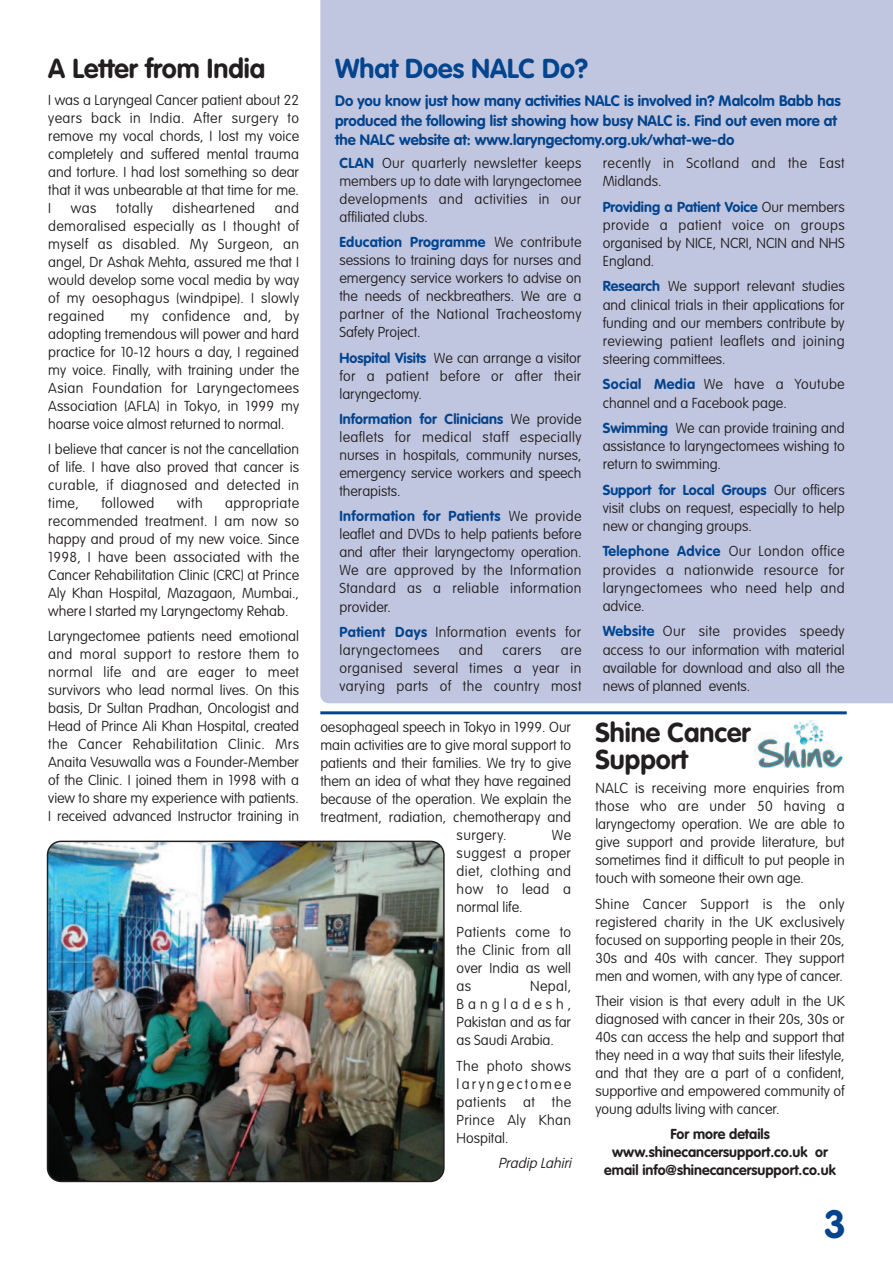
<style>
.page{position:relative;width:893px;height:1263px;background:#fff}
.page>*{position:absolute;margin:0;border:0;box-sizing:border-box;transform-origin:0 0}
.t1{font:700 39px "VAG Rounded";color:#02448d}
.t2{font:700 27px/27px "VAG Rounded";color:#231f20}
.t3{font:700 27px "VAG Rounded";color:#02448d}
.t4{font:700 15px/19.5px "VAG Rounded";color:#02448d}
.t5{font:100 14.25px/18px "VAG Rounded";color:#231f20;text-align:justify}
.t6{font:100 14.25px/18px "VAG Rounded";letter-spacing:.025em;color:#231f20}
.t7{font:700 14.25px/18px "VAG Rounded";color:#231f20;text-align:center}
.t8{font:italic 100 14.25px "VAG Rounded";color:#231f20}
.s1{font-weight:700;color:#02448d}
</style>
<div class="page">
<div style="left:320px;top:0;width:573px;height:703px;background:#c1c6e0"></div>
<img style="left:47px;top:841px;width:398px;height:341px">
<hr style="left:320px;top:711px;width:527px;height:3px;background:#02448d">
<img style="left:755px;top:720px;width:90px;height:48px">
<h2 class="t2" style="left:48px;top:57px;width:219px">A Letter from India</h2>
<p class="t5" style="left:48px;top:92px;width:252px">I was a Laryngeal Cancer patient about 22 years back in India. After surgery to remove my vocal chords, I lost my voice completely and suffered mental trauma and torture. I had lost something so dear that it was unbearable at that time for me.<br>I</p>
<p class="t5" style="left:48px;top:200px;width:252px;text-indent:227px">and demoralised especially as I thought of myself as disabled. My Surgeon, an angel, Dr Ashak Mehta, assured me that I would develop some vocal media by way of my oesophagus (windpipe). I slowly regained</p>
<p class="t5" style="left:71px;top:200px;width:27px">was</p>
<p class="t6" style="left:116px;top:200px;width:38px">totally</p>
<p class="t6" style="left:173px;top:200px;width:84px">disheartened</p>
<p class="t5" style="left:48px;top:308px;width:252px;text-indent:82px">my confidence and, by adopting tremendous will power and hard practice for 10-12 hours a day, I regained my voice. Finally, with training under the Asian Foundation for Laryngectomees Association (AFLA) in Tokyo, in 1999 my hoarse voice almost returned to normal.</p>
<p class="t5" style="left:48px;top:441px;width:252px">I believe that cancer is not the cancellation of life. I have also proved that cancer is curable, if diagnosed and detected in time,</p>
<p class="t6" style="left:101px;top:495px;width:55px">followed</p>
<p class="t5" style="left:177px;top:495px;width:27px">with</p>
<p class="t5" style="left:48px;top:495px;width:252px;text-indent:177px">appropriate recommended treatment. I am now so happy and proud of my new voice. Since 1998, I have been associated with the Cancer Rehabilitation Clinic (CRC) at Prince Aly Khan Hospital, Mazagaon, Mumbai., where I started my Laryngectomy Rehab.</p>
<p class="t5" style="left:48px;top:628px;width:252px">Laryngectomee patients need emotional and moral support to restore them to normal life and are eager to meet survivors who lead normal lives. On this basis, Dr Sultan Pradhan, Oncologist and Head of Prince Ali Khan Hospital, created the Cancer Rehabilitation Clinic. Mrs Anaita Vesuwalla was a Founder-Member of the Clinic. I joined them in 1998 with a view to share my experience with patients.<br>I received advanced Instructor training in</p>
<h2 class="t3" style="left:335px;top:57px;width:255px">What Does NALC Do?</h2>
<p class="t4" style="left:335px;top:92px;width:507px">Do you know just how many activities NALC is involved in? Malcolm Babb has produced the following list showing how busy NALC is. Find out even more at the NALC website at: www.laryngectomy.org.uk/what-we-do</p>
<p class="t5" style="left:339px;top:155px;width:243px"><span class="s1">CLAN</span> Our quarterly newsletter keeps members up to date with laryngectomee developments and activities in our affiliated clubs.</p>
<p class="t5" style="left:339px;top:234px;width:243px"><span class="s1">Education Programme</span> We contribute sessions to training days for nurses and emergency service workers to advise on the needs of neckbreathers. We are a partner of the National Tracheostomy Safety Project.</p>
<p class="t5" style="left:339px;top:350px;width:243px"><span class="s1">Hospital Visits</span> We can arrange a visitor for a patient before or after their laryngectomy.</p>
<p class="t5" style="left:339px;top:411px;width:243px"><span class="s1">Information for Clinicians</span> We provide leaflets for medical staff especially nurses in hospitals, community nurses, emergency service workers and speech therapists.</p>
<p class="t5" style="left:339px;top:508px;width:243px"><span class="s1">Information for Patients</span> We provide leaflet and DVDs to help patients before and after their laryngectomy operation.<br>We are approved by the Information Standard as a reliable information provider.</p>
<p class="t6" style="left:339px;top:624px;width:243px"><span class="s1">Patient Days</span> Information events for laryngectomees</p>
<p class="t5" style="left:459px;top:642px;width:26px">and</p>
<p class="t5" style="left:503px;top:642px;width:40px">carers</p>
<p class="t5" style="left:339px;top:642px;width:243px;text-indent:221px">are organised several times a year in varying parts of the country most</p>
<p class="t5" style="left:320px;top:719px;width:252px">oesophageal speech in Tokyo in 1999. Our</p>
<p class="t5" style="left:320px;top:737px;width:252px">main activities are to give moral support to</p>
<p class="t5" style="left:320px;top:755px;width:252px">patients and their families. We try to give</p>
<p class="t5" style="left:320px;top:773px;width:252px">them an idea of what they have regained</p>
<p class="t5" style="left:320px;top:791px;width:252px">because of the operation. We explain the</p>
<p class="t5" style="left:320px;top:809px;width:252px">treatment, radiation, chemotherapy and</p>
<p class="t6" style="left:457px;top:827px;width:51px">surgery.</p>
<p class="t5" style="left:457px;top:827px;width:116px;text-indent:95px">We suggest a proper diet, clothing and how to lead a normal life.</p>
<p class="t5" style="left:457px;top:924px;width:116px">Patients come to the Clinic from all over India as well as</p>
<p class="t5" style="left:457px;top:978px;width:116px;text-indent:74px">Nepal, Bangladesh, Pakistan and as far as Saudi Arabia.</p>
<p class="t5" style="left:457px;top:1057px;width:116px">The photo shows laryngectomee patients at the Prince Aly Khan Hospital.</p>
<p class="t8" style="left:498px;top:1157px;width:78px">Pradip Lahiri</p>
<p class="t6" style="left:603px;top:155px;width:243px">recently in Scotland and the East<br>Midlands.</p>
<p class="t5" style="left:603px;top:198px;width:243px"><span class="s1">Providing a Patient Voice</span> Our members provide a patient voice on groups organised by NICE, NCRI, NCIN and NHS England.</p>
<p class="t5" style="left:603px;top:278px;width:243px"><span class="s1">Research</span> We support relevant studies and clinical trials in their applications for funding and our members contribute by reviewing patient leaflets and joining steering committees.</p>
<p class="t5" style="left:603px;top:376px;width:243px"><span class="s1">Social Media</span> We have a Youtube channel and a Facebook page.</p>
<p class="t5" style="left:603px;top:420px;width:243px"><span class="s1">Swimming</span> We can provide training and assistance to laryngectomees wishing to return to swimming.</p>
<p class="t5" style="left:603px;top:482px;width:243px"><span class="s1">Support for Local Groups</span> Our officers visit clubs on request, especially to help new or changing groups.</p>
<p class="t5" style="left:603px;top:543px;width:243px"><span class="s1">Telephone Advice</span> Our London office provides a nationwide resource for laryngectomees who need help and advice.</p>
<p class="t5" style="left:603px;top:623px;width:243px"><span class="s1">Website</span> Our site provides speedy access to our information with material available for download and also all the news of planned events.</p>
<h2 class="t2" style="left:595px;top:721px;width:157px">Shine Cancer<br>Support</h2>
<p class="t5" style="left:595px;top:780px;width:251px">NALC is receiving more enquiries from those who are under 50 having a laryngectomy operation. We are able to give support and provide literature, but sometimes find it difficult to put people in touch with someone their own age.</p>
<p class="t5" style="left:595px;top:895px;width:251px">Shine Cancer Support is the only registered charity in the UK exclusively focused on supporting people in their 20s, 30s and 40s with cancer. They support men and women, with any type of cancer.</p>
<p class="t5" style="left:595px;top:993px;width:251px">Their vision is that every adult in the UK diagnosed with cancer in their 20s, 30s or 40s can access the help and support that they need in a way that suits their lifestyle, and that they are a part of a confident, supportive and empowered community of young adults living with cancer.</p>
<p class="t7" style="left:604px;top:1126px;width:233px">For more details www.shinecancersupport.co.uk or email info@shinecancersupport.co.uk</p>
<h1 class="t1" style="left:824px;top:1208px;width:24px">3</h1>
</div>
